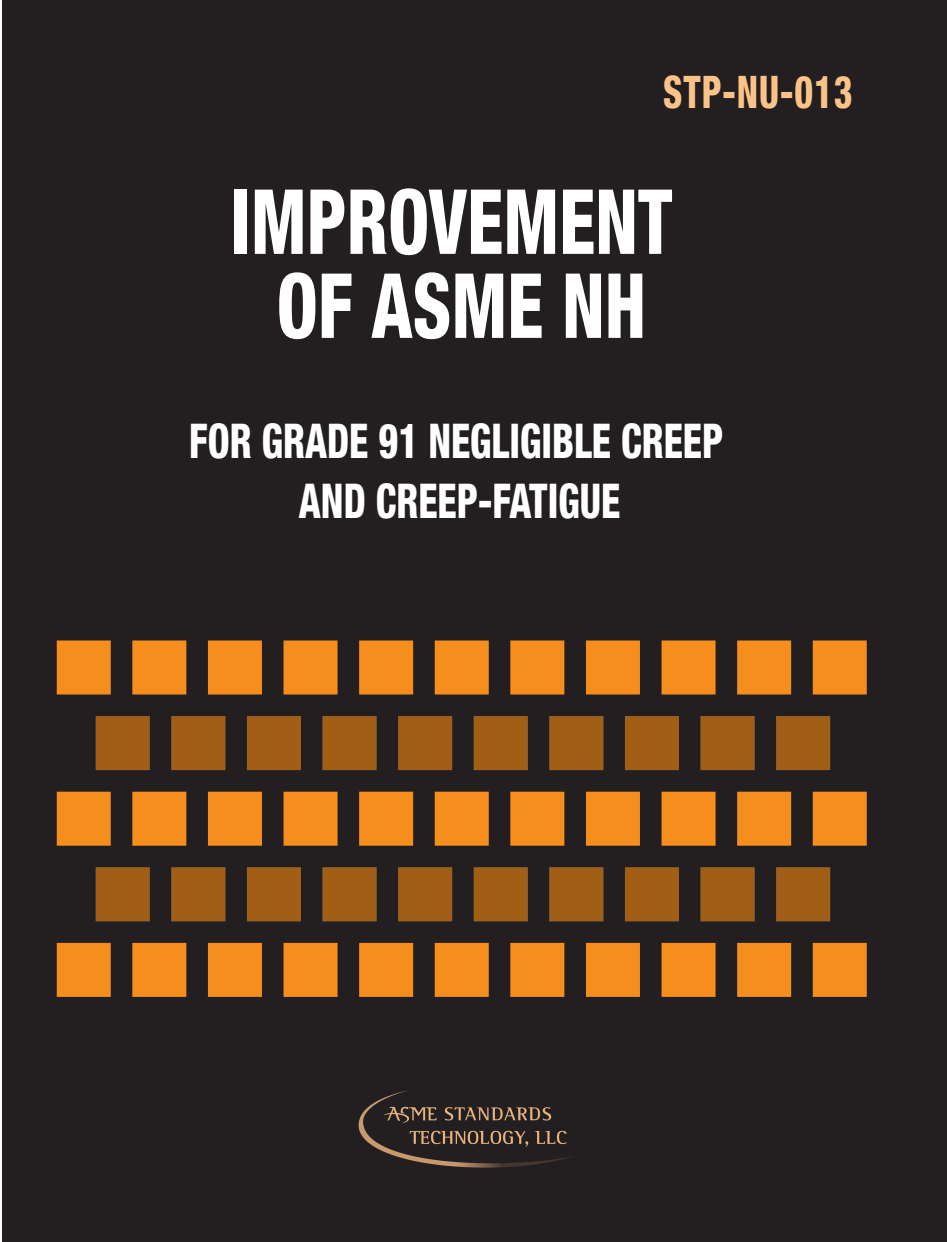
<style>
.page{position:relative;width:947px;height:1242px;background:#fff}
.page>*{position:absolute;margin:0;border:0;box-sizing:border-box;transform-origin:0 0}
.t1{font:800 condensed 90px/84px "Helvetica Neue";color:#fff;text-align:center;scale:.8 1}
.t2{font:800 condensed 48px/60px "Helvetica Neue";color:#fff;text-align:center;scale:.8 1}
.t3{font:800 condensed 45px "Helvetica Neue";letter-spacing:.025em;color:#fcc388;scale:.8 1}
</style>
<div class="page">
<div style="left:2px;top:0;width:945px;height:1242px;background:#231f20"></div>
<img style="left:358px;top:1090px;width:212px;height:78px">
<div style="left:96px;top:716px;width:54px;height:54px;background:#a25e14"></div>
<div style="left:171px;top:716px;width:54px;height:54px;background:#a25e14"></div>
<div style="left:247px;top:716px;width:54px;height:54px;background:#a25e14"></div>
<div style="left:323px;top:716px;width:54px;height:54px;background:#a25e14"></div>
<div style="left:398px;top:716px;width:54px;height:54px;background:#a25e14"></div>
<div style="left:474px;top:716px;width:54px;height:54px;background:#a25e14"></div>
<div style="left:549px;top:716px;width:54px;height:54px;background:#a25e14"></div>
<div style="left:625px;top:716px;width:54px;height:54px;background:#a25e14"></div>
<div style="left:701px;top:716px;width:54px;height:54px;background:#a25e14"></div>
<div style="left:776px;top:716px;width:54px;height:54px;background:#a25e14"></div>
<div style="left:96px;top:867px;width:54px;height:54px;background:#a25e14"></div>
<div style="left:171px;top:867px;width:54px;height:54px;background:#a25e14"></div>
<div style="left:247px;top:867px;width:54px;height:54px;background:#a25e14"></div>
<div style="left:323px;top:867px;width:54px;height:54px;background:#a25e14"></div>
<div style="left:398px;top:867px;width:54px;height:54px;background:#a25e14"></div>
<div style="left:474px;top:867px;width:54px;height:54px;background:#a25e14"></div>
<div style="left:549px;top:867px;width:54px;height:54px;background:#a25e14"></div>
<div style="left:625px;top:867px;width:54px;height:54px;background:#a25e14"></div>
<div style="left:701px;top:867px;width:54px;height:54px;background:#a25e14"></div>
<div style="left:776px;top:867px;width:54px;height:54px;background:#a25e14"></div>
<div style="left:57px;top:640px;width:54px;height:54px;background:#f68e1e"></div>
<div style="left:132px;top:640px;width:54px;height:54px;background:#f68e1e"></div>
<div style="left:208px;top:640px;width:54px;height:54px;background:#f68e1e"></div>
<div style="left:284px;top:640px;width:54px;height:54px;background:#f68e1e"></div>
<div style="left:359px;top:640px;width:54px;height:54px;background:#f68e1e"></div>
<div style="left:435px;top:640px;width:54px;height:54px;background:#f68e1e"></div>
<div style="left:510px;top:640px;width:54px;height:54px;background:#f68e1e"></div>
<div style="left:586px;top:640px;width:54px;height:54px;background:#f68e1e"></div>
<div style="left:662px;top:640px;width:54px;height:54px;background:#f68e1e"></div>
<div style="left:737px;top:640px;width:54px;height:54px;background:#f68e1e"></div>
<div style="left:813px;top:640px;width:54px;height:54px;background:#f68e1e"></div>
<div style="left:57px;top:792px;width:54px;height:54px;background:#f68e1e"></div>
<div style="left:132px;top:792px;width:54px;height:54px;background:#f68e1e"></div>
<div style="left:208px;top:792px;width:54px;height:54px;background:#f68e1e"></div>
<div style="left:284px;top:792px;width:54px;height:54px;background:#f68e1e"></div>
<div style="left:359px;top:792px;width:54px;height:54px;background:#f68e1e"></div>
<div style="left:435px;top:792px;width:54px;height:54px;background:#f68e1e"></div>
<div style="left:510px;top:792px;width:54px;height:54px;background:#f68e1e"></div>
<div style="left:586px;top:792px;width:54px;height:54px;background:#f68e1e"></div>
<div style="left:662px;top:792px;width:54px;height:54px;background:#f68e1e"></div>
<div style="left:737px;top:792px;width:54px;height:54px;background:#f68e1e"></div>
<div style="left:813px;top:792px;width:54px;height:54px;background:#f68e1e"></div>
<div style="left:57px;top:943px;width:54px;height:54px;background:#f68e1e"></div>
<div style="left:132px;top:943px;width:54px;height:54px;background:#f68e1e"></div>
<div style="left:208px;top:943px;width:54px;height:54px;background:#f68e1e"></div>
<div style="left:284px;top:943px;width:54px;height:54px;background:#f68e1e"></div>
<div style="left:359px;top:943px;width:54px;height:54px;background:#f68e1e"></div>
<div style="left:435px;top:943px;width:54px;height:54px;background:#f68e1e"></div>
<div style="left:510px;top:943px;width:54px;height:54px;background:#f68e1e"></div>
<div style="left:586px;top:943px;width:54px;height:54px;background:#f68e1e"></div>
<div style="left:662px;top:943px;width:54px;height:54px;background:#f68e1e"></div>
<div style="left:737px;top:943px;width:54px;height:54px;background:#f68e1e"></div>
<div style="left:813px;top:943px;width:54px;height:54px;background:#f68e1e"></div>
<p class="t3" style="left:663px;top:64px;width:238px">STP-NU-013</p>
<h1 class="t1" style="left:231px;top:178px;width:554px">IMPROVEMENT<br>OF ASME NH</h1>
<p class="t2" style="left:189px;top:410px;width:669px">FOR GRADE 91 NEGLIGIBLE CREEP<br>AND CREEP-FATIGUE</p>
</div>
